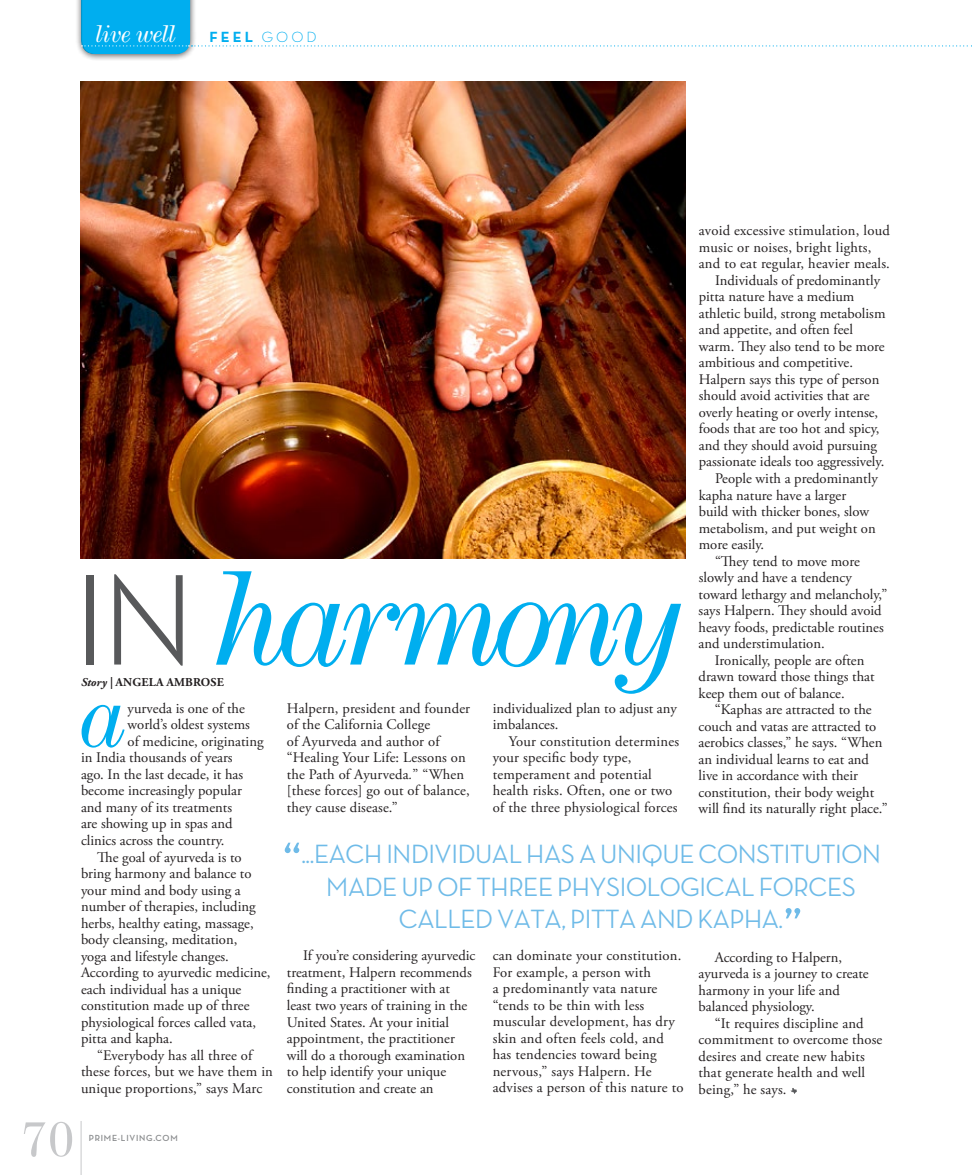
<style>
.page{position:relative;width:972px;height:1175px;background:#fff}
.page>*{position:absolute;margin:0;border:0;box-sizing:border-box;transform-origin:0 0}
.t1{font:141.9px "De Vinne BT Italic Text";letter-spacing:-.06em;color:#00aeef}
.t2{font:94.2px "De Vinne BT Italic Text";color:#00aeef}
.t3{font:52.2px "De Vinne BT Text";color:#c7c8ca}
.t4{font:500 26.85px/32.8px "Neutra Display";letter-spacing:.215em;color:#6fbbe8}
.t5{font:25.5px "De Vinne BT Italic Text";letter-spacing:-.01em;color:#fff}
.t6{font:15px "Neutra Text Bold SC Alt";color:#00aeef}
.t7{font:14.7px/16.5px "Adobe Garamond Pro";color:#231f20}
.t8{font:700 12px "Adobe Garamond Pro";letter-spacing:.015em;color:#231f20}
.t9{font:700 9px "Neutra Display";letter-spacing:.085em;color:#8a8c8e}
.s1{font-family:"Neutra Text Light SC Alt"}
.s2{font-family:"Neutra Text Light SC";font-size:180px;color:#58595b}
.s3{font-style:italic}
</style>
<div class="page">
<div style="left:76px;top:0;width:121px;height:60px;background:#231f20;opacity:.45"></div>
<svg style="left:81px;top:0;width:891px;height:54px"></svg>
<svg style="left:791px;top:1088px;width:6px;height:6px"></svg>
<img style="left:81px;top:81px;width:604px;height:477px">
<svg style="left:285px;top:842px;width:14px;height:11px"></svg>
<svg style="left:786px;top:908px;width:14px;height:10px"></svg>
<hr style="left:81px;top:1120px;width:1px;height:54px;background:#c7c8ca">
<h3 class="t5" style="left:96px;top:18px;width:82px">live well</h3>
<p class="t6" style="left:210px;top:27px;width:109px">Feel <span class="s1">goo d</span></p>
<p class="t7" style="left:699px;top:223px;width:193px">avoid excessive stimulation, loud</p>
<p class="t7" style="left:699px;top:239px;width:174px">music or noises, bright lights,</p>
<p class="t7" style="left:699px;top:256px;width:193px">and to eat regular, heavier meals.</p>
<p class="t7" style="left:715px;top:272px;width:167px">Individuals of predominantly</p>
<p class="t7" style="left:699px;top:289px;width:157px">pitta nature have a medium</p>
<p class="t7" style="left:699px;top:305px;width:188px">athletic build, strong metabolism</p>
<p class="t7" style="left:699px;top:322px;width:156px">and appetite, and often feel</p>
<p class="t7" style="left:699px;top:338px;width:187px">warm. They also tend to be more</p>
<p class="t7" style="left:699px;top:355px;width:156px">ambitious and competitive.</p>
<p class="t7" style="left:699px;top:371px;width:182px">Halpern says this type of person</p>
<p class="t7" style="left:699px;top:388px;width:172px">should avoid activities that are</p>
<p class="t7" style="left:699px;top:404px;width:181px">overly heating or overly intense,</p>
<p class="t7" style="left:699px;top:421px;width:182px">foods that are too hot and spicy,</p>
<p class="t7" style="left:699px;top:437px;width:180px">and they should avoid pursuing</p>
<p class="t7" style="left:699px;top:454px;width:187px">passionate ideals too aggressively.</p>
<p class="t7" style="left:715px;top:470px;width:164px">People with a predominantly</p>
<p class="t7" style="left:699px;top:487px;width:149px">kapha nature have a larger</p>
<p class="t7" style="left:699px;top:503px;width:172px">build with thicker bones, slow</p>
<p class="t7" style="left:699px;top:520px;width:178px">metabolism, and put weight on</p>
<p class="t7" style="left:699px;top:536px;width:67px">more easily.</p>
<p class="t7" style="left:715px;top:553px;width:146px">“They tend to move more</p>
<p class="t7" style="left:699px;top:569px;width:155px">slowly and have a tendency</p>
<p class="t7" style="left:699px;top:586px;width:190px">toward lethargy and melancholy,”</p>
<p class="t7" style="left:699px;top:602px;width:185px">says Halpern. They should avoid</p>
<p class="t7" style="left:699px;top:619px;width:187px">heavy foods, predictable routines</p>
<p class="t7" style="left:699px;top:635px;width:128px">and understimulation.</p>
<p class="t7" style="left:715px;top:652px;width:151px">Ironically, people are often</p>
<p class="t7" style="left:699px;top:668px;width:178px">drawn toward those things that</p>
<p class="t7" style="left:699px;top:685px;width:148px">keep them out of balance.</p>
<p class="t7" style="left:715px;top:701px;width:158px">“Kaphas are attracted to the</p>
<p class="t7" style="left:699px;top:718px;width:179px">couch and vatas are attracted to</p>
<p class="t7" style="left:699px;top:734px;width:185px">aerobics classes,” he says. “When</p>
<p class="t7" style="left:699px;top:751px;width:172px">an individual learns to eat and</p>
<p class="t7" style="left:699px;top:767px;width:161px">live in accordance with their</p>
<p class="t7" style="left:699px;top:784px;width:177px">constitution, their body weight</p>
<p class="t7" style="left:699px;top:800px;width:191px">will find its naturally right place.”</p>
<h1 class="t1" style="left:70px;top:532px;width:616px"><span class="s2">in</span> harmony</h1>
<p class="t8" style="left:81px;top:675px;width:144px"><span class="s3">Story |</span> ANGELA AMBROSE</p>
<p class="t7" style="left:493px;top:700px;width:186px">individualized plan to adjust any imbalances.</p>
<p class="t7" style="left:493px;top:733px;width:188px;text-indent:16px">Your constitution determines your specific body type, temperament and potential health risks. Often, one or two of the three physiological forces</p>
<p class="t7" style="left:287px;top:700px;width:185px">Halpern, president and founder of the California College<br>of Ayurveda and author of “Healing Your Life: Lessons on the Path of Ayurveda<span class="s3">.</span>” “When [these forces] go out of balance, they cause disease.”</p>
<h2 class="t2" style="left:81px;top:658px;width:48px">a</h2>
<p class="t7" style="left:128px;top:700px;width:119px">yurveda is one of the</p>
<p class="t7" style="left:128px;top:717px;width:124px">world’s oldest systems</p>
<p class="t7" style="left:128px;top:733px;width:137px">of medicine, originating</p>
<p class="t7" style="left:81px;top:750px;width:153px">in India thousands of years</p>
<p class="t7" style="left:81px;top:766px;width:164px">ago. In the last decade, it has</p>
<p class="t7" style="left:81px;top:783px;width:162px">become increasingly popular</p>
<p class="t7" style="left:81px;top:799px;width:153px">and many of its treatments</p>
<p class="t7" style="left:81px;top:816px;width:153px">are showing up in spas and</p>
<p class="t7" style="left:81px;top:832px;width:145px">clinics across the country.</p>
<p class="t7" style="left:97px;top:849px;width:146px">The goal of ayurveda is to</p>
<p class="t7" style="left:81px;top:865px;width:172px">bring harmony and balance to</p>
<p class="t7" style="left:81px;top:882px;width:161px">your mind and body using a</p>
<p class="t7" style="left:81px;top:898px;width:176px">number of therapies, including</p>
<p class="t7" style="left:81px;top:915px;width:174px">herbs, healthy eating, massage,</p>
<p class="t7" style="left:81px;top:931px;width:158px">body cleansing, meditation,</p>
<p class="t7" style="left:81px;top:948px;width:149px">yoga and lifestyle changes.</p>
<p class="t7" style="left:81px;top:964px;width:191px">According to ayurvedic medicine,</p>
<p class="t7" style="left:81px;top:981px;width:162px">each individual has a unique</p>
<p class="t7" style="left:81px;top:997px;width:170px">constitution made up of three</p>
<p class="t7" style="left:81px;top:1014px;width:177px">physiological forces called vata,</p>
<p class="t7" style="left:81px;top:1030px;width:93px">pitta and kapha.</p>
<p class="t7" style="left:97px;top:1047px;width:157px">“Everybody has all three of</p>
<p class="t7" style="left:81px;top:1063px;width:193px">these forces, but we have them in</p>
<p class="t7" style="left:81px;top:1080px;width:183px">unique proportions,” says Marc</p>
<h3 class="t4" style="left:326px;top:837px;width:556px;text-indent:-25px">...EACH INDIVIDUAL HAS A UNIQUE CONSTITUTION<br>MADE UP OF THREE PHYSIOLO</h3>
<h3 class="t4" style="left:680px;top:870px;width:95px">GICAL FOR</h3>
<h3 class="t4" style="left:808px;top:870px;width:43px">CES</h3>
<h3 class="t4" style="left:399px;top:903px;width:386px">CALLED VATA, PITTA AND KAPHA.</h3>
<p class="t7" style="left:493px;top:948px;width:192px">can dominate your constitution.<br>For example, a person with<br>a predominantly vata nature “tends to be thin with less muscular development, has dry skin and often feels cold, and has tendencies toward being nervous,” says Halpern. He advises a person of this nature to</p>
<p class="t7" style="left:287px;top:948px;width:190px;text-indent:16px">If you’re considering ayurvedic treatment, Halpern recommends finding a practitioner with at least two years of training in the<br>United States. At your initial appointment, the practitioner will do a thorough examination to help identify your unique constitution and create an</p>
<p class="t7" style="left:699px;top:949px;width:172px;text-indent:16px">According to Halpern, ayurveda is a journey to create harmony in your life and balanced physiology.</p>
<p class="t7" style="left:699px;top:1015px;width:185px;text-indent:16px">“It requires discipline and commitment to overcome those desires and create new habits that generate health and well being,” he says.</p>
<h3 class="t3" style="left:21px;top:1107px;width:56px">70</h3>
<p class="t9" style="left:89px;top:1133px;width:90px">PRIME-LIVING.COM</p>
</div>
